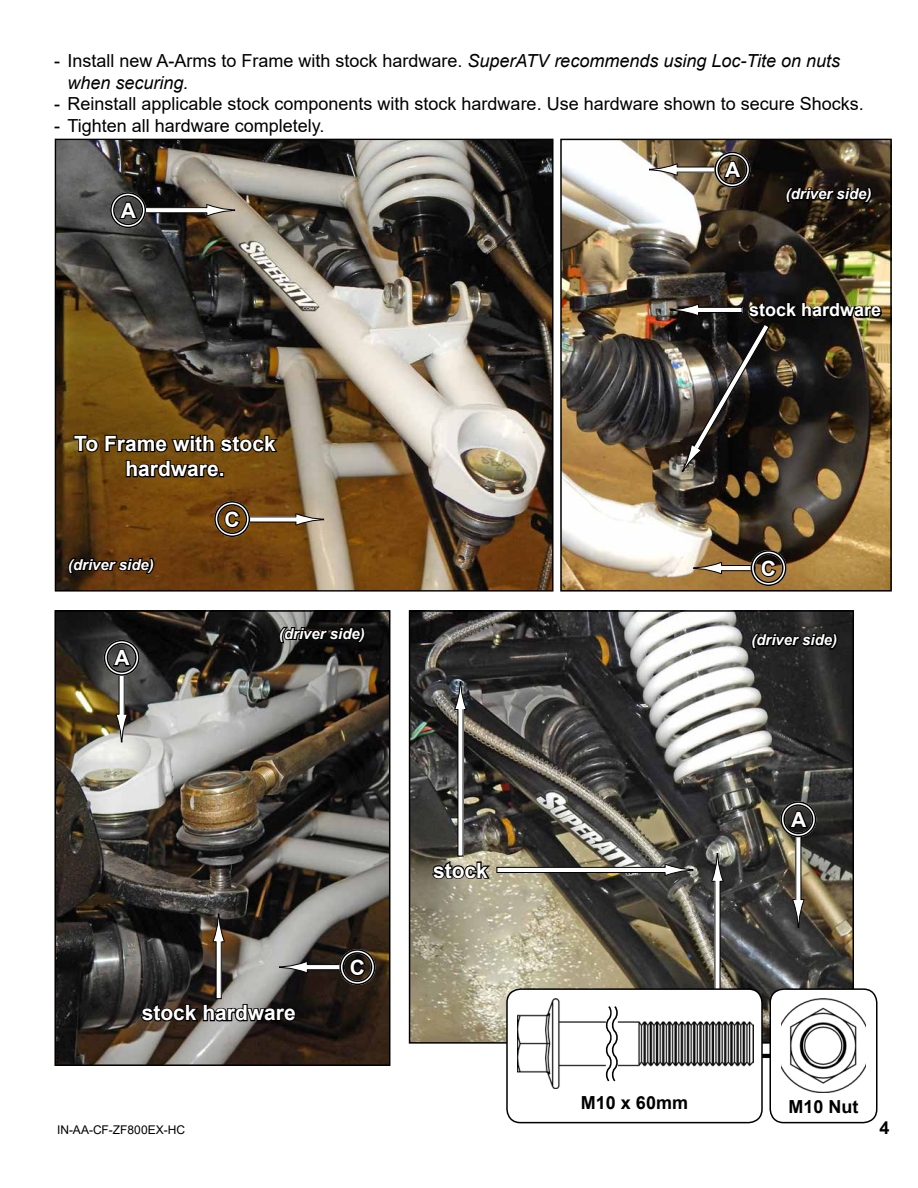
<style>
.page{position:relative;width:918px;height:1188px;background:#fff}
.page>*{position:absolute;margin:0;border:0;box-sizing:border-box;transform-origin:0 0}
.t1{font:700 21px/25.2px "Arial";color:#fff;text-align:center}
.t2{font:18px "Arial";color:#000}
.t3{font:italic 18px/21.6px "Arial";color:#000}
.t4{font:700 18px "Arial";color:#000}
.t5{font:700 18px "Arial";color:#fff}
.t6{font:italic 700 15px "Arial";color:#fff}
.t7{font:12px "Arial";color:#000}
.s1{font-style:normal}
</style>
<div class="page">
<img style="left:563px;top:142px;width:326px;height:447px">
<div style="left:560px;top:139px;width:332px;height:453px;border:2px solid #000"></div>
<div style="left:721px;top:566px;width:34px;height:5px;background:#fff"></div>
<div style="left:721px;top:565px;width:35px;height:6px;border:1px solid #000"></div>
<svg style="left:693px;top:561px;width:29px;height:14px"></svg>
<div style="left:751px;top:550px;width:36px;height:36px;border:4px solid #fff;border-radius:50%"></div>
<div style="left:751px;top:550px;width:36px;height:36px;border:1px solid #000;border-radius:50%"></div>
<div style="left:754px;top:553px;width:30px;height:30px;border:1px solid #000;border-radius:50%"></div>
<svg style="left:759px;top:558px;width:19px;height:20px"></svg>
<div style="left:677px;top:167px;width:42px;height:5px;background:#fff"></div>
<svg style="left:649px;top:163px;width:29px;height:13px"></svg>
<div style="left:714px;top:152px;width:36px;height:36px;border:4px solid #fff;border-radius:50%"></div>
<div style="left:714px;top:152px;width:36px;height:36px;border:1px solid #000;border-radius:50%"></div>
<div style="left:717px;top:155px;width:30px;height:30px;border:1px solid #000;border-radius:50%"></div>
<svg style="left:722px;top:159px;width:22px;height:20px"></svg>
<img style="left:670px;top:298px;width:213px;height:175px">
<svg style="left:784px;top:186px;width:90px;height:19px;background:#16120c"></svg>
<img style="left:57px;top:141px;width:495px;height:449px">
<div style="left:247px;top:517px;width:49px;height:5px;background:#fff"></div>
<svg style="left:295px;top:513px;width:29px;height:13px"></svg>
<div style="left:144px;top:208px;width:63px;height:5px;background:#fff"></div>
<div style="left:144px;top:207px;width:64px;height:6px;border:1px solid #000"></div>
<svg style="left:206px;top:204px;width:29px;height:13px"></svg>
<div style="left:110px;top:192px;width:36px;height:36px;border:4px solid #fff;border-radius:50%"></div>
<div style="left:110px;top:192px;width:36px;height:36px;border:1px solid #000;border-radius:50%"></div>
<div style="left:113px;top:195px;width:30px;height:30px;border:1px solid #000;border-radius:50%"></div>
<svg style="left:118px;top:200px;width:21px;height:20px"></svg>
<div style="left:214px;top:501px;width:36px;height:36px;border:4px solid #fff;border-radius:50%"></div>
<div style="left:214px;top:501px;width:36px;height:36px;border:1px solid #000;border-radius:50%"></div>
<div style="left:217px;top:504px;width:30px;height:30px;border:1px solid #000;border-radius:50%"></div>
<svg style="left:223px;top:509px;width:18px;height:20px"></svg>
<svg style="left:66px;top:556px;width:90px;height:19px;background:#2b1806"></svg>
<svg style="left:72px;top:420px;width:208px;height:61px;background:#51360b"></svg>
<img style="left:57px;top:613px;width:330px;height:450px">
<div style="left:54px;top:610px;width:336px;height:456px;border:2px solid #000"></div>
<svg style="left:139px;top:990px;width:159px;height:35px;background:#3c3835"></svg>
<div style="left:216px;top:941px;width:5px;height:58px;background:#fff"></div>
<div style="left:216px;top:941px;width:6px;height:58px;border:1px solid #000"></div>
<svg style="left:212px;top:914px;width:13px;height:29px"></svg>
<svg style="left:277px;top:625px;width:90px;height:19px;background:#161615"></svg>
<div style="left:307px;top:965px;width:34px;height:5px;background:#fff"></div>
<div style="left:307px;top:964px;width:35px;height:6px;border:1px solid #000"></div>
<svg style="left:279px;top:961px;width:29px;height:13px"></svg>
<div style="left:339px;top:949px;width:36px;height:36px;border:4px solid #fff;border-radius:50%"></div>
<div style="left:339px;top:949px;width:36px;height:36px;border:1px solid #000;border-radius:50%"></div>
<div style="left:342px;top:952px;width:30px;height:30px;border:1px solid #000;border-radius:50%"></div>
<svg style="left:348px;top:957px;width:19px;height:21px"></svg>
<div style="left:119px;top:672px;width:5px;height:43px;background:#fff"></div>
<svg style="left:115px;top:713px;width:13px;height:30px"></svg>
<div style="left:104px;top:640px;width:36px;height:36px;border:4px solid #fff;border-radius:50%"></div>
<div style="left:104px;top:640px;width:36px;height:36px;border:1px solid #000;border-radius:50%"></div>
<div style="left:107px;top:643px;width:30px;height:30px;border:1px solid #000;border-radius:50%"></div>
<svg style="left:111px;top:647px;width:22px;height:21px"></svg>
<img style="left:412px;top:613px;width:439px;height:428px">
<div style="left:409px;top:610px;width:445px;height:434px;border:2px solid #000"></div>
<div style="left:796px;top:835px;width:5px;height:65px;background:#fff"></div>
<svg style="left:792px;top:899px;width:13px;height:29px"></svg>
<div style="left:458px;top:709px;width:5px;height:147px;background:#fff"></div>
<svg style="left:454px;top:682px;width:13px;height:28px"></svg>
<div style="left:780px;top:801px;width:36px;height:36px;border:4px solid #fff;border-radius:50%"></div>
<div style="left:780px;top:801px;width:36px;height:36px;border:1px solid #000;border-radius:50%"></div>
<div style="left:783px;top:804px;width:30px;height:30px;border:1px solid #000;border-radius:50%"></div>
<svg style="left:788px;top:809px;width:22px;height:20px"></svg>
<svg style="left:431px;top:847px;width:62px;height:34px;background:#646153"></svg>
<svg style="left:750px;top:632px;width:89px;height:19px;background:#131313"></svg>
<div style="left:497px;top:867px;width:168px;height:6px;background:#fff"></div>
<div style="left:497px;top:867px;width:169px;height:6px;border:1px solid #000"></div>
<svg style="left:664px;top:863px;width:30px;height:14px"></svg>
<div style="left:715px;top:881px;width:5px;height:165px;background:#fff"></div>
<svg style="left:711px;top:854px;width:13px;height:28px"></svg>
<div style="left:706px;top:1053px;width:108px;height:5px;background:#000"></div>
<div style="left:706px;top:1053px;width:108px;height:6px;border:1px solid #fff"></div>
<div style="left:770px;top:989px;width:107px;height:134px;background:#fff;border-radius:14px"></div>
<div style="left:770px;top:988px;width:108px;height:135px;border:2px solid #000;border-radius:14px"></div>
<img style="left:781px;top:999px;width:85px;height:86px">
<svg style="left:796px;top:1085px;width:54px;height:8px"></svg>
<div style="left:507px;top:989px;width:255px;height:134px;background:#fff;border-radius:14px"></div>
<div style="left:506px;top:988px;width:257px;height:135px;border:2px solid #000;border-radius:14px"></div>
<img style="left:517px;top:999px;width:63px;height:90px">
<img style="left:689px;top:1021px;width:65px;height:46px">
<svg style="left:580px;top:1006px;width:109px;height:76px"></svg>
<p class="t3" style="left:68px;top:50px;width:774px;text-indent:-14px"><span class="s1">- Install new A-Arms to Frame with stock hardware.</span> SuperATV recommends using Loc-Tite on nuts when securing.</p>
<p class="t2" style="left:54px;top:92px;width:811px">- Reinstall applicable stock components with stock hardware. Use hardware shown to secure Shocks.</p>
<p class="t2" style="left:54px;top:113px;width:272px">- Tighten all hardware completely.</p>
<p class="t1" style="left:121px;top:198px;width:17px">A</p>
<p class="t1" style="left:74px;top:431px;width:203px">To Frame with stock hardware.</p>
<p class="t6" style="left:68px;top:554px;width:87px">(driver side)</p>
<p class="t1" style="left:114px;top:646px;width:17px">A</p>
<p class="t1" style="left:225px;top:507px;width:17px">C</p>
<p class="t6" style="left:279px;top:624px;width:87px">(driver side)</p>
<p class="t1" style="left:142px;top:1000px;width:156px">stock hardware</p>
<p class="t1" style="left:350px;top:955px;width:17px">C</p>
<p class="t1" style="left:433px;top:858px;width:56px">stock</p>
<p class="t1" style="left:725px;top:157px;width:17px">A</p>
<p class="t6" style="left:786px;top:184px;width:87px">(driver side)</p>
<p class="t5" style="left:749px;top:297px;width:134px">stock hardware</p>
<p class="t1" style="left:761px;top:556px;width:17px">C</p>
<p class="t6" style="left:751px;top:630px;width:87px">(driver side)</p>
<p class="t1" style="left:791px;top:807px;width:17px">A</p>
<p class="t4" style="left:581px;top:1090px;width:109px">M10 x 60mm</p>
<p class="t4" style="left:788px;top:1094px;width:72px">M10 Nut</p>
<p class="t7" style="left:57px;top:1121px;width:130px">IN-AA-CF-ZF800EX-HC</p>
<p class="t4" style="left:879px;top:1115px;width:12px">4</p>
</div>
